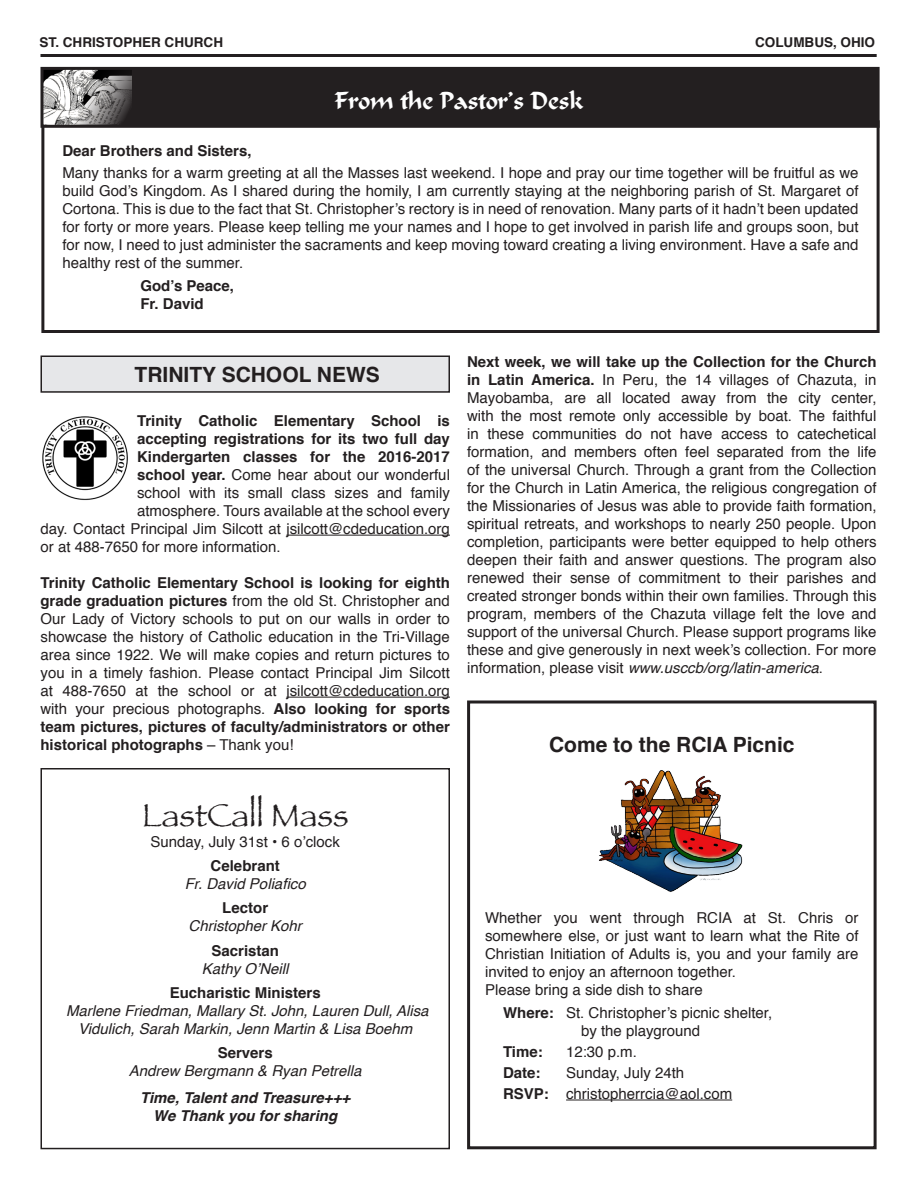
<style>
.page{position:relative;width:918px;height:1188px;background:#fff}
.page>*{position:absolute;margin:0;border:0;box-sizing:border-box;transform-origin:0 0}
.t1{font:33px "Papyrus";color:#231f20}
.t2{font:24px "Calligrapher";color:#fff}
.Event_Details{font:700 21px "Helvetica";color:#231f20}
.Event_Details-2{font:15px/18px "Helvetica";color:#231f20;text-align:justify}
.Body_Text_2{font:15px/18px "Helvetica";color:#231f20;text-align:justify}
.Body_Text_2-2{font:700 15px "Helvetica";color:#231f20}
.t3{font:italic 15px/18px "Helvetica";color:#231f20;text-align:center}
.t4{font:italic 700 15px "Helvetica";color:#231f20}
.Body_Text{font:15px "Helvetica";color:#231f20}
.t5{font:700 13.5px "Helvetica";color:#231f20}
.s1{font-weight:700}
.s2{font-style:italic}
</style>
<div class="page">
<hr style="left:40px;top:54px;width:837px;height:3px;background:#231f20">
<hr style="left:286px;top:535px;width:164px;height:1px;background:#231f20">
<hr style="left:286px;top:697px;width:164px;height:1px;background:#231f20">
<div style="left:41px;top:356px;width:408px;height:36px;background:#e6e7e9"></div>
<div style="left:40px;top:356px;width:410px;height:37px;border:2px solid #231f20"></div>
<img style="left:42px;top:416px;width:86px;height:85px">
<hr style="left:566px;top:1100px;width:166px;height:1px;background:#231f20">
<img style="left:599px;top:770px;width:144px;height:122px">
<div style="left:40px;top:768px;width:410px;height:381px;border:2px solid #231f20"></div>
<div style="left:467px;top:700px;width:410px;height:449px;border:3px solid #231f20"></div>
<div style="left:41px;top:120px;width:839px;height:213px;border:3px solid #231f20"></div>
<div style="left:42px;top:68px;width:836px;height:58px;background:#231f20"></div>
<img style="left:44px;top:71px;width:87px;height:53px">
<div style="left:40px;top:67px;width:840px;height:61px;border:3px solid #231f20"></div>
<p class="t5" style="left:40px;top:32px;width:185px">ST. CHRISTOPHER CHURCH</p>
<p class="t5" style="left:755px;top:32px;width:122px">COLUMBUS, OHIO</p>
<p class="t2" style="left:335px;top:86px;width:249px">From the Pastor’s Desk</p>
<p class="Body_Text_2-2" style="left:62px;top:138px;width:191px">Dear Brothers and Sisters,</p>
<p class="Body_Text_2" style="left:62px;top:164px;width:798px">Many thanks for a warm greeting at all the Masses last weekend. I hope and pray our time together will be fruitful as we build God’s Kingdom. As I shared during the homily, I am currently staying at the neighboring parish of St. Margaret of Cortona. This is due to the fact that St. Christopher’s rectory is in need of renovation. Many parts of it hadn’t been updated for forty or more years. Please keep telling me your names and I hope to get involved in parish life and groups soon, but for now, I need to just administer the sacraments and keep moving toward creating a living environment. Have a safe and healthy rest of the summer.</p>
<p class="Body_Text_2-2" style="left:140px;top:273px;width:95px">God’s Peace,</p>
<p class="Body_Text_2-2" style="left:140px;top:291px;width:65px">Fr. David</p>
<p class="Event_Details" style="left:135px;top:358px;width:247px">TRINITY SCHOOL NEWS</p>
<p class="Body_Text_2-2" style="left:137px;top:409px;width:314px">Trinity Catholic Elementary School is</p>
<p class="Body_Text_2-2" style="left:137px;top:427px;width:314px">accepting registrations for its two full day</p>
<p class="Body_Text_2-2" style="left:137px;top:445px;width:314px">Kindergarten classes for the 2016-2017</p>
<p class="Event_Details-2" style="left:137px;top:466px;width:314px"><span class="s1">school year.</span> Come hear about our wonderful</p>
<p class="Event_Details-2" style="left:137px;top:484px;width:314px">school with its small class sizes and family</p>
<p class="Event_Details-2" style="left:137px;top:502px;width:314px">atmosphere. Tours available at the school every</p>
<p class="Event_Details-2" style="left:40px;top:520px;width:411px">day. Contact Principal Jim Silcott at jsilcott@cdeducation.org</p>
<p class="Event_Details-2" style="left:40px;top:538px;width:242px">or at 488-7650 for more information.</p>
<p class="Event_Details-2" style="left:40px;top:574px;width:411px"><span class="s1">Trinity Catholic Elementary School is looking for eighth grade graduation pictures</span> from the old St. Christopher and Our Lady of Victory schools to put on our walls in order to showcase the history of Catholic education in the Tri-Village area since 1922. We will make copies and return pictures to you in a timely fashion. Please contact Principal Jim Silcott at 488-7650 at the school or at jsilcott@cdeducation.org with your precious photographs. <span class="s1">Also looking for sports team pictures, pictures of faculty/administrators or other historical photographs</span> – Thank you!</p>
<p class="t1" style="left:142px;top:795px;width:208px">LastCall Mass</p>
<p class="Event_Details-2" style="left:151px;top:833px;width:191px">Sunday, July 31st • 6 o’clock</p>
<p class="Body_Text_2-2" style="left:211px;top:853px;width:71px">Celebrant</p>
<p class="t3" style="left:185px;top:875px;width:122px">Fr. David Poliafico</p>
<p class="Body_Text_2-2" style="left:222px;top:895px;width:47px">Lector</p>
<p class="t3" style="left:189px;top:917px;width:115px">Christopher Kohr</p>
<p class="Body_Text_2-2" style="left:211px;top:939px;width:69px">Sacristan</p>
<p class="t3" style="left:202px;top:960px;width:88px">Kathy O’Neill</p>
<p class="Body_Text_2-2" style="left:170px;top:981px;width:152px">Eucharistic Ministers</p>
<p class="t3" style="left:66px;top:1002px;width:364px">Marlene Friedman, Mallary St. John, Lauren Dull, Alisa<br>Vidulich, Sarah Markin, Jenn Martin &amp; Lisa Boehm</p>
<p class="Body_Text_2-2" style="left:218px;top:1041px;width:57px">Servers</p>
<p class="t3" style="left:129px;top:1062px;width:234px">Andrew Bergmann &amp; Ryan Petrella</p>
<p class="t4" style="left:140px;top:1085px;width:211px">Time, Talent and Treasure+++</p>
<p class="t4" style="left:153px;top:1103px;width:185px">We Thank you for sharing</p>
<p class="Event_Details-2" style="left:467px;top:353px;width:411px"><span class="s1">Next week, we will take up the Collection for the Church in Latin America.</span> In Peru, the 14 villages of Chazuta, in Mayobamba, are all located away from the city center, with the most remote only accessible by boat. The faithful in these communities do not have access to catechetical formation, and members often feel separated from the life of the universal Church. Through a grant from the Collection for the Church in Latin America, the religious congregation of the Missionaries of Jesus was able to provide faith formation, spiritual retreats, and workshops to nearly 250 people. Upon completion, participants were better equipped to help others deepen their faith and answer questions. The program also renewed their sense of commitment to their parishes and created stronger bonds within their own families. Through this program, members of the Chazuta village felt the love and support of the universal Church. Please support programs like these and give generously in next week’s collection. For more information, please visit <span class="s2">www.usccb/org/latin-america</span>.</p>
<p class="Event_Details" style="left:549px;top:728px;width:247px">Come to the RCIA Picnic</p>
<p class="Event_Details-2" style="left:485px;top:910px;width:375px">Whether you went through RCIA at St. Chris or somewhere else, or just want to learn what the Rite of Christian Initiation of Adults is, you and your family are invited to enjoy an afternoon together.</p>
<p class="Body_Text" style="left:485px;top:979px;width:219px">Please bring a side dish to share</p>
<p class="Event_Details-2" style="left:503px;top:1004px;width:271px"><span class="s1">Where:</span> St. Christopher’s picnic shelter,</p>
<p class="Event_Details-2" style="left:581px;top:1022px;width:121px">by the playground</p>
<p class="Body_Text_2-2" style="left:503px;top:1039px;width:41px">Time:</p>
<p class="Event_Details-2" style="left:566px;top:1043px;width:72px">12:30 p.m.</p>
<p class="Body_Text_2-2" style="left:503px;top:1060px;width:39px">Date:</p>
<p class="Event_Details-2" style="left:566px;top:1064px;width:120px">Sunday, July 24th</p>
<p class="Event_Details-2" style="left:503px;top:1085px;width:231px"><span class="s1">RSVP:</span> christopherrcia@aol.com</p>
</div>
